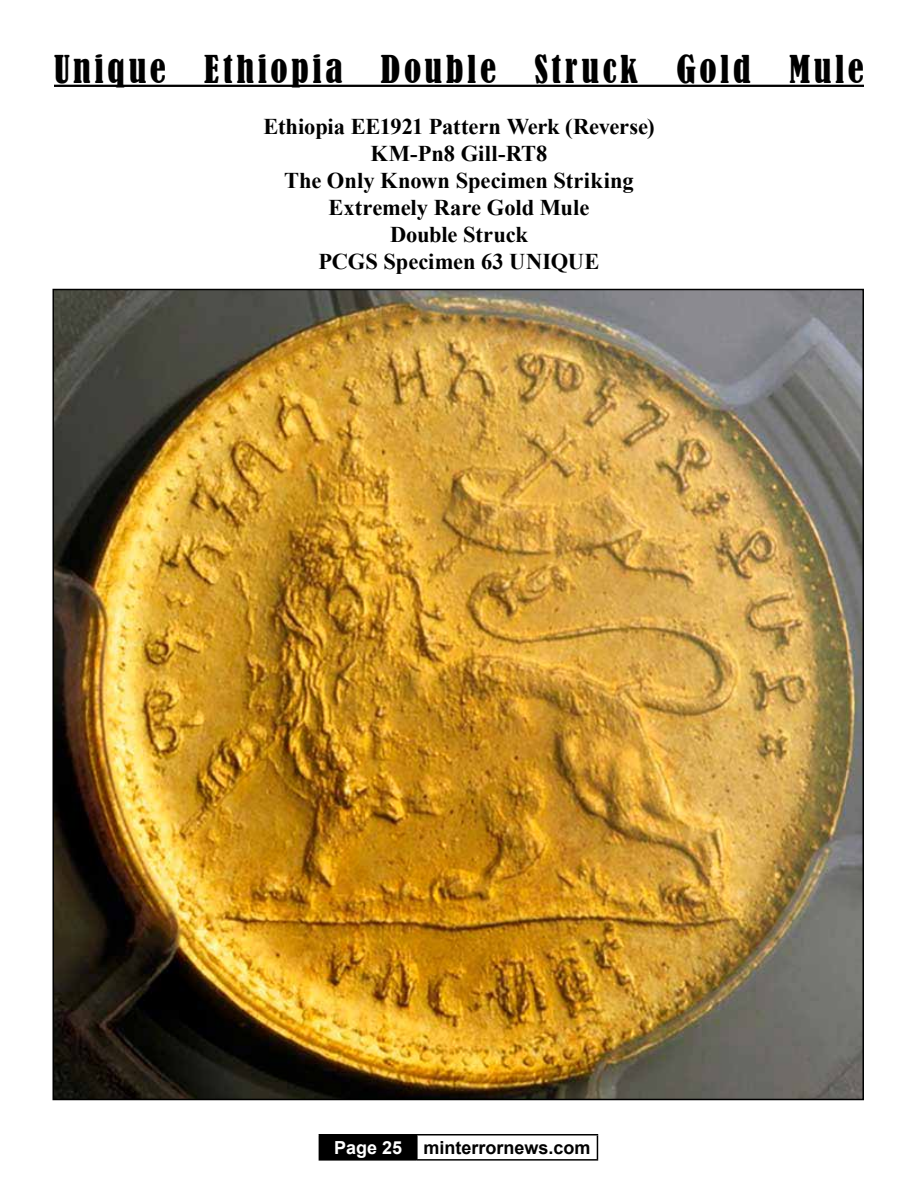
<style>
.page{position:relative;width:918px;height:1188px;background:#fff}
.page>*{position:absolute;margin:0;border:0;box-sizing:border-box;transform-origin:0 0}
.t1{font:condensed 36px "Bernard";letter-spacing:.1em;color:#000}
.t2{font:700 22.5px/27px "Times New Roman";letter-spacing:-.005em;color:#000;text-align:center}
.t3{font:700 18px "Arial";color:#000}
.s1{color:#fff}
</style>
<div class="page">
<div style="left:319px;top:1135px;width:98px;height:25px;background:#000"></div>
<hr style="left:319px;top:1134px;width:98px;height:2px;background:#000">
<hr style="left:417px;top:1134px;width:181px;height:2px;background:#000">
<hr style="left:416px;top:1136px;width:2px;height:23px;background:#000">
<svg style="left:597px;top:1136px;width:1px;height:23px"></svg>
<hr style="left:319px;top:1159px;width:98px;height:2px;background:#000">
<hr style="left:417px;top:1159px;width:181px;height:2px;background:#000">
<hr style="left:54px;top:85px;width:810px;height:2px;background:#000">
<img style="left:55px;top:292px;width:806px;height:805px">
<h1 class="t1" style="left:54px;top:48px;width:812px">Unique Ethiopia Double Struck Gold Mule</h1>
<p class="t2" style="left:263px;top:112px;width:393px">Ethiopia EE1921 Pattern Werk (Reverse)<br>KM-Pn8 Gill-RT8<br>The Only Known Specimen Striking<br>Extremely Rare Gold Mule<br>Double Struck<br>PCGS Specimen 63 UNIQUE</p>
<p class="t3" style="left:334px;top:1136px;width:258px"><span class="s1">Page 25</span> minterrornews.com</p>
</div>
